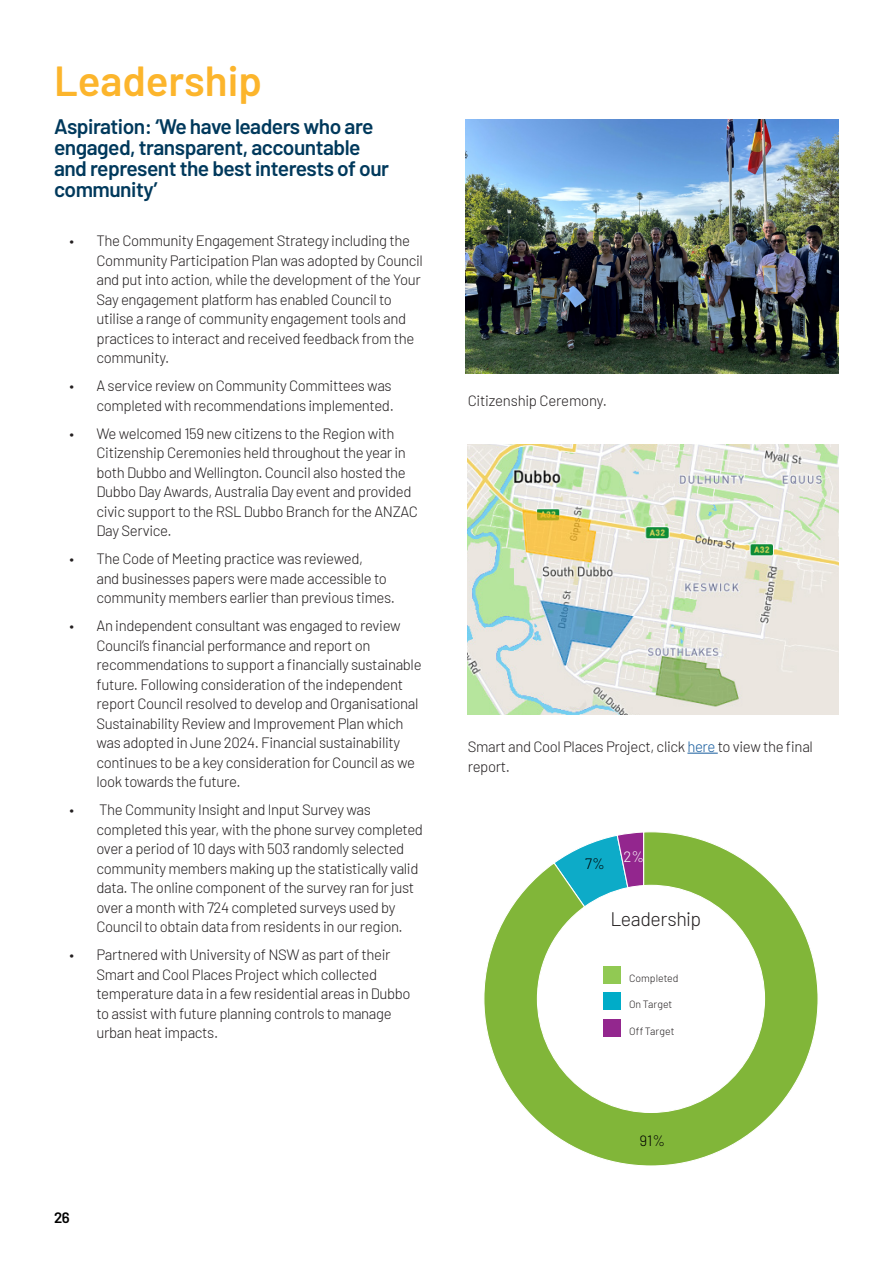
<style>
.page{position:relative;width:893px;height:1263px;background:#fff}
.page>*{position:absolute;margin:0;border:0;box-sizing:border-box;transform-origin:0 0}
._1__HEAD{font:600 42px "Barlow";color:#fcb52c}
.Heading2{font:600 21px/21px "Barlow";letter-spacing:-.025em;color:#00395c}
.Body_Text{font:300 19.65px "Barlow";letter-spacing:-.025em;color:#231f20}
._1__HEAD-2{font:300 15px/19.5px "Barlow";letter-spacing:-.025em;color:#231f20}
.Body_Text-2{font:300 15px "Barlow";letter-spacing:-.015em;color:#231f20}
._05_Body_copy{font:300 15px "Barlow";color:#000}
._05_Body_copy-2{font:300 15px "Barlow";color:#fff}
.t1{font:600 15px "Barlow";color:#000}
.Body_Text-3{font:300 10.5px "Barlow";letter-spacing:.005em;color:#231f20}
.s1{color:#175d9e}
</style>
<div class="page">
<svg style="left:484px;top:832px;width:334px;height:334px"></svg>
<svg style="left:553px;top:832px;width:92px;height:76px"></svg>
<img style="left:465px;top:119px;width:374px;height:254px">
<img style="left:468px;top:445px;width:371px;height:270px">
<hr style="left:687px;top:753px;width:31px;height:1px;background:#175d9e">
<div style="left:603px;top:966px;width:17px;height:17px;background:#91c953"></div>
<div style="left:603px;top:992px;width:17px;height:18px;background:#00acc8"></div>
<div style="left:603px;top:1019px;width:17px;height:17px;background:#93278e"></div>
<p class="_1__HEAD" style="left:54px;top:50px;width:210px">Leadership</p>
<p class="Heading2" style="left:54px;top:114px;width:337px">Aspiration: ‘We have leaders who are engaged, transparent, accountable and represent the best interests of our community’</p>
<p class="_1__HEAD-2" style="left:97px;top:230px;width:328px;text-indent:-27px">• The Community Engagement Strategy including the Community Participation Plan was adopted by Council and put into action, while the development of the Your Say engagement platform has enabled Council to utilise a range of community engagement tools and practices to interact and received feedback from the community.</p>
<p class="_1__HEAD-2" style="left:70px;top:375px;width:326px;text-align:right">• A service review on Community Committees was completed with recommendations implemented.</p>
<p class="_1__HEAD-2" style="left:97px;top:422px;width:323px;text-indent:-27px">• We welcomed 159 new citizens to the Region with Citizenship Ceremonies held throughout the year in both Dubbo and Wellington. Council also hosted the Dubbo Day Awards, Australia Day event and provided civic support to the RSL Dubbo Branch for the ANZAC Day Service.</p>
<p class="_1__HEAD-2" style="left:97px;top:548px;width:300px;text-indent:-27px">• The Code of Meeting practice was reviewed,<br>and businesses papers were made accessible to community members earlier than previous times.</p>
<p class="_1__HEAD-2" style="left:97px;top:615px;width:327px;text-indent:-27px">• An independent consultant was engaged to review Council’s financial performance and report on recommendations to support a financially sustainable future. Following consideration of the independent report Council resolved to develop and Organisational Sustainability Review and Improvement Plan which was adopted in June 2024. Financial sustainability continues to be a key consideration for Council as we look towards the future.</p>
<p class="_1__HEAD-2" style="left:97px;top:799px;width:328px;text-indent:-27px">• The Community Insight and Input Survey was completed this year, with the phone survey completed over a period of 10 days with 503 randomly selected community members making up the statistically valid data. The online component of the survey ran for just over a month with 724 completed surveys used by Council to obtain data from residents in our region.</p>
<p class="_1__HEAD-2" style="left:97px;top:944px;width:316px;text-indent:-27px">• Partnered with University of NSW as part of their Smart and Cool Places Project which collected temperature data in a few residential areas in Dubbo to assist with future planning controls to manage urban heat impacts.</p>
<p class="t1" style="left:54px;top:1207px;width:17px">26</p>
<p class="Body_Text-2" style="left:468px;top:390px;width:141px">Citizenship Ceremony.</p>
<p class="_1__HEAD-2" style="left:468px;top:736px;width:347px">Smart and Cool Places Project, click <span class="s1">here</span> to view the final report.</p>
<p class="_05_Body_copy" style="left:585px;top:853px;width:21px">7%</p>
<p class="_05_Body_copy-2" style="left:624px;top:846px;width:22px">2%</p>
<p class="Body_Text" style="left:610px;top:905px;width:92px">Leadership</p>
<p class="Body_Text-3" style="left:629px;top:970px;width:51px">Completed</p>
<p class="Body_Text-3" style="left:629px;top:997px;width:45px">On Target</p>
<p class="Body_Text-3" style="left:629px;top:1024px;width:47px">Off Target</p>
<p class="_05_Body_copy" style="left:639px;top:1130px;width:27px">91%</p>
</div>
